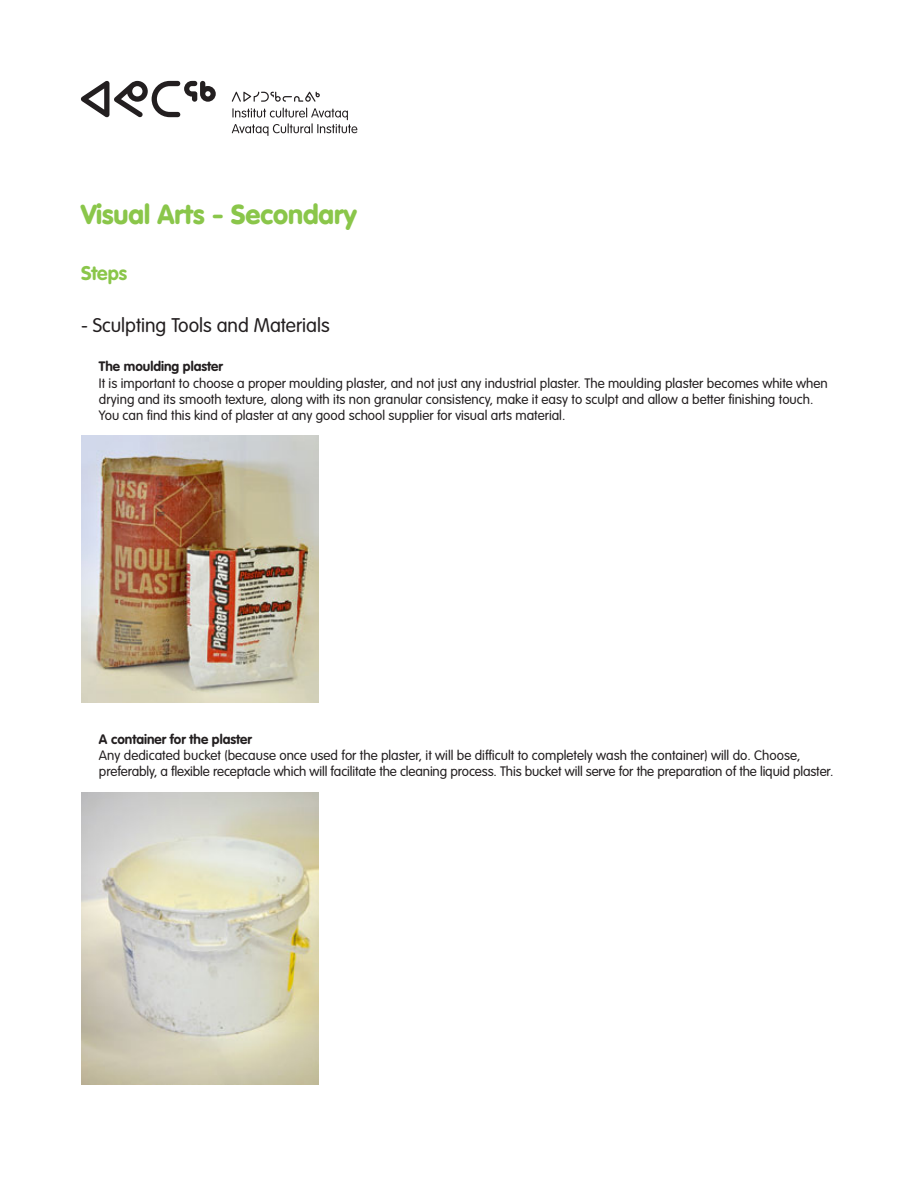
<style>
.page{position:relative;width:918px;height:1188px;background:#fff}
.page>*{position:absolute;margin:0;border:0;box-sizing:border-box;transform-origin:0 0}
.t1{font:900 27px "VAG Rounded";color:#8ac64a}
.t2{font:300 19.5px "VAG Rounded";color:#231f20}
.t3{font:700 19.5px "VAG Rounded";color:#8ac64a}
.t4{font:300 13.5px/16.2px "VAG Rounded";color:#231f20}
.t5{font:700 13.5px "VAG Rounded";color:#231f20}
</style>
<div class="page">
<svg style="left:81px;top:81px;width:135px;height:37px"></svg>
<svg style="left:232px;top:92px;width:88px;height:10px"></svg>
<svg style="left:232px;top:108px;width:125px;height:28px"></svg>
<img style="left:81px;top:435px;width:238px;height:268px">
<img style="left:81px;top:792px;width:238px;height:292px">
<h1 class="t1" style="left:81px;top:198px;width:278px">Visual Arts - Secondary</h1>
<h2 class="t3" style="left:81px;top:261px;width:48px">Steps</h2>
<h2 class="t2" style="left:81px;top:314px;width:250px">- Sculpting Tools and Materials</h2>
<p class="t5" style="left:99px;top:359px;width:125px">The moulding plaster</p>
<p class="t4" style="left:99px;top:375px;width:730px">It is important to choose a proper moulding plaster, and not just any industrial plaster. The moulding plaster becomes white when drying and its smooth texture, along with its non granular consistency, make it easy to sculpt and allow a better finishing touch.<br>You can find this kind of plaster at any good school supplier for visual arts material.</p>
<p class="t5" style="left:99px;top:731px;width:154px">A container for the plaster</p>
<p class="t4" style="left:99px;top:748px;width:736px">Any dedicated bucket (because once used for the plaster, it will be difficult to completely wash the container) will do. Choose, preferably, a flexible receptacle which will facilitate the cleaning process. This bucket will serve for the preparation of the liquid plaster.</p>
</div>
